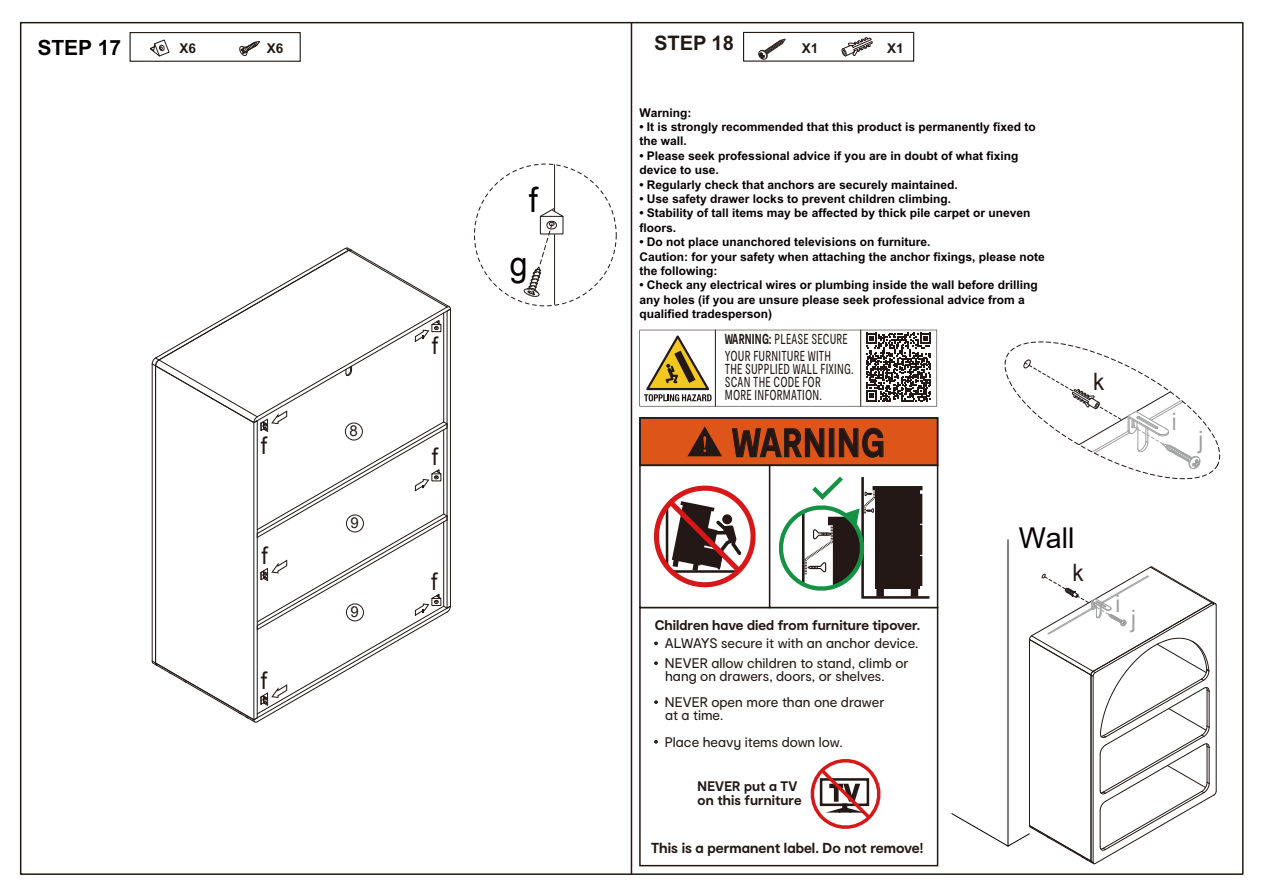
<style>
.page{position:relative;width:1263px;height:893px;background:#fff}
.page>*{position:absolute;margin:0;border:0;box-sizing:border-box;transform-origin:0 0}
.t1{font:700 37.95px "Anko Moderat";letter-spacing:.06em;color:#231815;scale:.8 1}
.t2{font:34.65px "Arial Narrow";color:#040000;scale:1.13 1}
.t3{font:28.65px "Arial";color:#090204}
.t4{font:24px "Arial Narrow";color:#231815;scale:1.13 1}
.t5{font:24px "Arial Narrow";color:#9fa0a0;scale:1.13 1}
.t6{font:700 22.35px "Anko Moderat";color:#231815}
.t7{font:700 21px "Arial";color:#040000}
.t8{font:700 19.95px "Arial";color:#221815}
.t9{font:15px "Arial";color:#231817}
.t10{font:condensed 13.8px/13.2px "Anko Moderat";letter-spacing:.015em;color:#231815;scale:.8 1}
.t11{font:700 13.8px "Anko Moderat";color:#231815}
.t12{font:700 13.5px "Arial";color:#221815}
.t13{font:13.2px/13.2px "Anko Moderat";color:#231815}
.t14{font:700 13.2px/18.6px "Anko Moderat";color:#231815}
.t15{font:700 12px/14.4px "Arial";color:#070002}
.s1{font-weight:700}
.s2{font-weight:400}
</style>
<div class="page">
<hr style="left:631px;top:23px;width:1px;height:851px;background:#221815">
<div style="left:130px;top:32px;width:171px;height:30px;border:1px solid #221815"></div>
<div style="left:743px;top:32px;width:171px;height:30px;border:1px solid #221815"></div>
<hr style="left:1007px;top:540px;width:1px;height:306px;background:#040000">
<svg style="left:151px;top:247px;width:300px;height:476px"></svg>
<svg style="left:150px;top:39px;width:20px;height:18px"></svg>
<svg style="left:239px;top:41px;width:22px;height:15px"></svg>
<svg style="left:951px;top:566px;width:266px;height:299px"></svg>
<hr style="left:554px;top:235px;width:1px;height:69px;background:#221815">
<hr style="left:554px;top:165px;width:1px;height:46px;background:#221815">
<svg style="left:523px;top:208px;width:41px;height:89px"></svg>
<svg style="left:841px;top:37px;width:32px;height:20px"></svg>
<svg style="left:758px;top:38px;width:28px;height:23px"></svg>
<svg style="left:1004px;top:341px;width:217px;height:139px"></svg>
<div style="left:345px;top:423px;width:17px;height:17px;background:#fff;border-radius:50%"></div>
<div style="left:345px;top:423px;width:18px;height:17px;border:1px solid #231817;border-radius:50%"></div>
<div style="left:346px;top:515px;width:17px;height:17px;background:#fff;border-radius:50%"></div>
<div style="left:346px;top:515px;width:18px;height:17px;border:1px solid #231817;border-radius:50%"></div>
<div style="left:346px;top:604px;width:17px;height:17px;background:#fff;border-radius:50%"></div>
<div style="left:346px;top:603px;width:18px;height:18px;border:1px solid #231817;border-radius:50%"></div>
<svg style="left:639px;top:330px;width:298px;height:76px"></svg>
<hr style="left:715px;top:330px;width:1px;height:76px;background:#231815">
<hr style="left:860px;top:330px;width:1px;height:76px;background:#231815">
<div style="left:640px;top:418px;width:297px;height:47px;background:#dd5518"></div>
<svg style="left:687px;top:426px;width:35px;height:30px"></svg>
<div style="left:639px;top:607px;width:299px;height:259px;border:2px solid #231815"></div>
<div style="left:639px;top:417px;width:299px;height:49px;border:2px solid #231815"></div>
<div style="left:639px;top:465px;width:131px;height:143px;border:2px solid #231815"></div>
<div style="left:769px;top:465px;width:169px;height:143px;border:2px solid #231815"></div>
<svg style="left:732px;top:428px;width:92px;height:29px"></svg>
<div style="left:829px;top:428px;width:5px;height:29px;border:1px solid #231815"></div>
<svg style="left:839px;top:428px;width:44px;height:29px"></svg>
<svg style="left:654px;top:641px;width:4px;height:4px"></svg>
<svg style="left:654px;top:700px;width:4px;height:4px"></svg>
<svg style="left:654px;top:740px;width:4px;height:4px"></svg>
<svg style="left:654px;top:661px;width:4px;height:4px"></svg>
<svg style="left:654px;top:485px;width:102px;height:103px"></svg>
<svg style="left:810px;top:759px;width:71px;height:70px"></svg>
<svg style="left:779px;top:476px;width:151px;height:123px"></svg>
<h3 class="t7" style="left:37px;top:35px;width:85px">STEP 17</h3>
<p class="t12" style="left:180px;top:41px;width:18px">X6</p>
<p class="t12" style="left:267px;top:41px;width:18px">X6</p>
<h3 class="t8" style="left:654px;top:32px;width:81px">STEP 18</h3>
<p class="t12" style="left:802px;top:40px;width:18px">X1</p>
<p class="t12" style="left:887px;top:40px;width:18px">X1</p>
<h3 class="t4" style="left:261px;top:432px;width:7px">f</h3>
<h3 class="t4" style="left:261px;top:542px;width:7px">f</h3>
<h3 class="t4" style="left:261px;top:667px;width:7px">f</h3>
<p class="t9" style="left:349px;top:421px;width:10px">8</p>
<p class="t9" style="left:350px;top:513px;width:10px">9</p>
<p class="t9" style="left:350px;top:602px;width:10px">9</p>
<h3 class="t4" style="left:432px;top:332px;width:7px">f</h3>
<h3 class="t4" style="left:432px;top:443px;width:7px">f</h3>
<h3 class="t4" style="left:431px;top:568px;width:7px">f</h3>
<h2 class="t2" style="left:529px;top:181px;width:9px">f</h2>
<h2 class="t2" style="left:510px;top:244px;width:17px">g</h2>
<p class="t15" style="left:639px;top:105px;width:53px">Warning:</p>
<p class="t15" style="left:639px;top:120px;width:398px">• It is strongly recommended that this product is permanently fixed to the wall.</p>
<p class="t15" style="left:639px;top:148px;width:380px">• Please seek professional advice if you are in doubt of what fixing device to use.</p>
<p class="t15" style="left:639px;top:177px;width:320px">• Regularly check that anchors are securely maintained.</p>
<p class="t15" style="left:639px;top:192px;width:313px">• Use safety drawer locks to prevent children climbing.</p>
<p class="t15" style="left:639px;top:206px;width:392px">• Stability of tall items may be affected by thick pile carpet or uneven floors.</p>
<p class="t15" style="left:639px;top:235px;width:407px">• Do not place unanchored televisions on furniture.<br>Caution: for your safety when attaching the anchor fixings, please note the following:</p>
<p class="t15" style="left:639px;top:278px;width:400px">• Check any electrical wires or plumbing inside the wall before drilling any holes (if you are unsure please seek professional advice from a qualified tradesperson)</p>
<p class="t10" style="left:725px;top:331px;width:155px;line-height:16.5px"><span class="s1">WARNING:</span> PLEASE SECURE<br>YOUR FURNITURE WITH</p>
<p class="t10" style="left:725px;top:362px;width:163px">THE SUPPLIED WALL FIXING.<br>SCAN THE CODE FOR<br>MORE INFORMATION.</p>
<h1 class="t1" style="left:732px;top:418px;width:191px">WARNING</h1>
<h3 class="t4" style="left:1093px;top:368px;width:11px">k</h3>
<p class="t14" style="left:654px;top:616px;width:267px">Children have died from furniture tipover. . <span class="s2">ALWAYS secure it with an anchor device.</span></p>
<p class="t13" style="left:665px;top:657px;width:245px;text-indent:-11px"><sup>.</sup> NEVER allow children to stand, climb or hang on drawers, doors, or shelves.</p>
<p class="t13" style="left:665px;top:696px;width:221px;text-indent:-11px"><sup>.</sup> NEVER open more than one drawer at a time.</p>
<p class="t13" style="left:654px;top:735px;width:190px"><sup>.</sup> Place heavy items down low.</p>
<p class="t14" style="left:698px;top:780px;width:105px;line-height:13.2px">NEVER put a TV on this furniture</p>
<h3 class="t6" style="left:830px;top:778px;width:31px">TV</h3>
<p class="t11" style="left:651px;top:839px;width:274px">This is a permanent label. Do not remove!</p>
<h3 class="t3" style="left:1019px;top:518px;width:57px">Wall</h3>
<h3 class="t4" style="left:1072px;top:559px;width:11px">k</h3>
<h3 class="t5" style="left:1116px;top:590px;width:6px">i</h3>
<h3 class="t5" style="left:1131px;top:605px;width:6px">j</h3>
<h3 class="t5" style="left:1172px;top:408px;width:6px">i</h3>
<h3 class="t5" style="left:1198px;top:426px;width:6px">j</h3>
</div>
